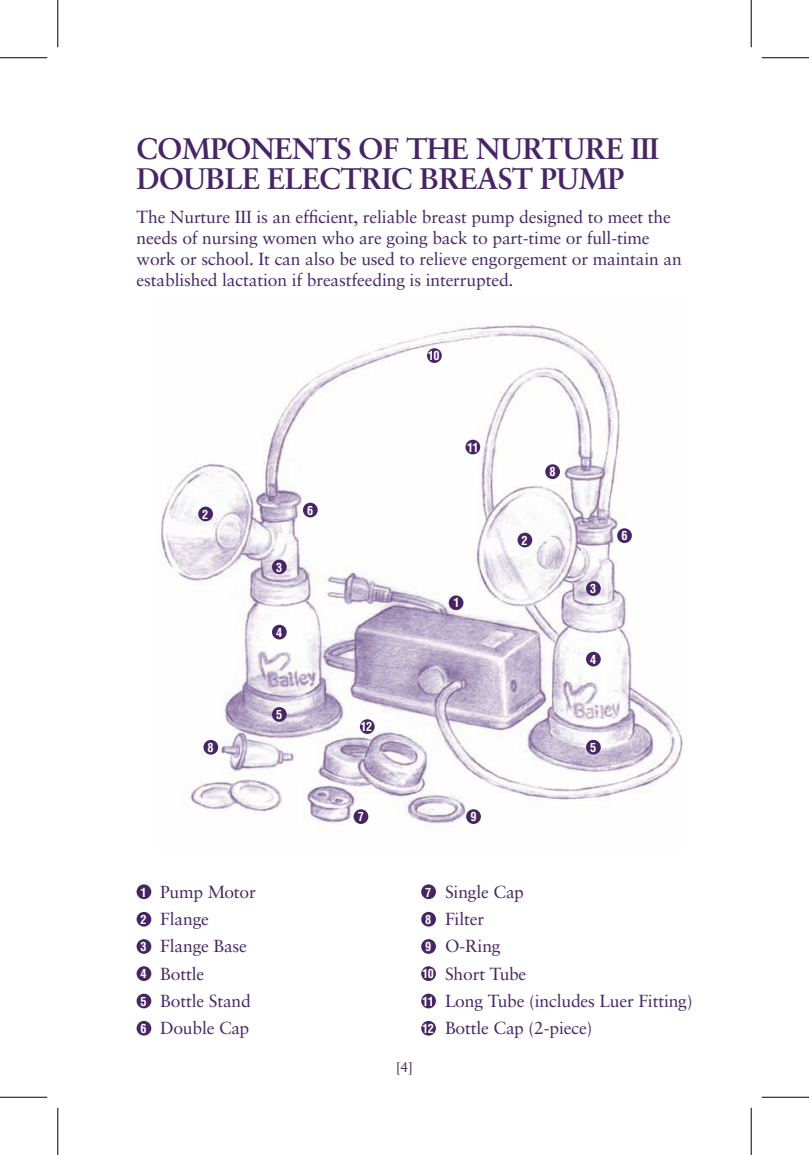
<style>
.page{position:relative;width:809px;height:1155px;background:#fff}
.page>*{position:absolute;margin:0;border:0;box-sizing:border-box;transform-origin:0 0}
.t1{font:700 29.75px/29.8px "Sabon LT Std";letter-spacing:-.025em;color:#472565}
.t2{font:17.5px/27.3px "Sabon LT Std";letter-spacing:-.01em;color:#472565}
.t3{font:14px "Sabon LT Std";color:#472565}
.t4{font:700 condensed 12.25px "Helvetica";color:#fff}
.s1{font-family:"Helvetica";font-weight:700;font-stretch:condensed;font-size:12.25px;color:#fff}
</style>
<div class="page">
<img style="left:160px;top:324px;width:523px;height:503px">
<div style="left:421px;top:994px;width:15px;height:14px;background:#472565;border-radius:50%"></div>
<div style="left:421px;top:1021px;width:15px;height:15px;background:#472565;border-radius:50%"></div>
<div style="left:421px;top:966px;width:15px;height:15px;background:#472565;border-radius:50%"></div>
<div style="left:421px;top:939px;width:15px;height:15px;background:#472565;border-radius:50%"></div>
<div style="left:421px;top:912px;width:15px;height:15px;background:#472565;border-radius:50%"></div>
<div style="left:421px;top:884px;width:15px;height:15px;background:#472565;border-radius:50%"></div>
<div style="left:136px;top:884px;width:15px;height:15px;background:#472565;border-radius:50%"></div>
<div style="left:136px;top:912px;width:15px;height:15px;background:#472565;border-radius:50%"></div>
<div style="left:136px;top:939px;width:15px;height:15px;background:#472565;border-radius:50%"></div>
<div style="left:136px;top:966px;width:15px;height:15px;background:#472565;border-radius:50%"></div>
<div style="left:136px;top:994px;width:15px;height:14px;background:#472565;border-radius:50%"></div>
<div style="left:136px;top:1021px;width:15px;height:15px;background:#472565;border-radius:50%"></div>
<div style="left:448px;top:595px;width:15px;height:15px;background:#472565;border-radius:50%"></div>
<div style="left:427px;top:348px;width:15px;height:15px;background:#472565;border-radius:50%"></div>
<div style="left:465px;top:440px;width:15px;height:14px;background:#472565;border-radius:50%"></div>
<div style="left:198px;top:507px;width:15px;height:14px;background:#472565;border-radius:50%"></div>
<div style="left:517px;top:533px;width:15px;height:14px;background:#472565;border-radius:50%"></div>
<div style="left:586px;top:581px;width:14px;height:15px;background:#472565;border-radius:50%"></div>
<div style="left:272px;top:559px;width:15px;height:15px;background:#472565;border-radius:50%"></div>
<div style="left:272px;top:625px;width:15px;height:14px;background:#472565;border-radius:50%"></div>
<div style="left:586px;top:652px;width:14px;height:14px;background:#472565;border-radius:50%"></div>
<div style="left:272px;top:707px;width:15px;height:15px;background:#472565;border-radius:50%"></div>
<div style="left:586px;top:740px;width:14px;height:15px;background:#472565;border-radius:50%"></div>
<div style="left:617px;top:528px;width:15px;height:15px;background:#472565;border-radius:50%"></div>
<div style="left:203px;top:740px;width:15px;height:15px;background:#472565;border-radius:50%"></div>
<div style="left:360px;top:719px;width:14px;height:15px;background:#472565;border-radius:50%"></div>
<div style="left:353px;top:809px;width:15px;height:15px;background:#472565;border-radius:50%"></div>
<div style="left:466px;top:809px;width:15px;height:15px;background:#472565;border-radius:50%"></div>
<div style="left:303px;top:503px;width:14px;height:14px;background:#472565;border-radius:50%"></div>
<div style="left:545px;top:464px;width:15px;height:15px;background:#472565;border-radius:50%"></div>
<hr style="left:0;top:57px;width:47px;height:1px;background:#000">
<hr style="left:761px;top:57px;width:47px;height:1px;background:#000">
<hr style="left:0;top:1097px;width:47px;height:1px;background:#000">
<hr style="left:761px;top:1097px;width:47px;height:1px;background:#000">
<hr style="left:57px;top:0;width:1px;height:47px;background:#000">
<hr style="left:57px;top:1108px;width:1px;height:47px;background:#000">
<hr style="left:750px;top:0;width:1px;height:47px;background:#000">
<hr style="left:750px;top:1108px;width:1px;height:47px;background:#000">
<p class="t1" style="left:136px;top:134px;width:524px">COMPONENTS OF THE NURTURE III<br>DOUBLE ELECTRIC BREAST PUMP</p>
<p class="t2" style="left:136px;top:206px;width:546px;line-height:21px">The Nurture III is an efficient, reliable breast pump designed to meet the needs of nursing women who are going back to part-time or full-time work or school. It can also be used to relieve engorgement or maintain an established lactation if breastfeeding is interrupted.</p>
<p class="t4" style="left:202px;top:507px;width:8px">2</p>
<p class="t4" style="left:208px;top:740px;width:8px">8</p>
<p class="t4" style="left:276px;top:560px;width:8px">3</p>
<p class="t4" style="left:276px;top:625px;width:8px">4</p>
<p class="t4" style="left:307px;top:503px;width:8px">6</p>
<p class="t4" style="left:276px;top:707px;width:8px">5</p>
<p class="t4" style="left:427px;top:348px;width:13px">10</p>
<p class="t4" style="left:467px;top:440px;width:13px">11</p>
<p class="t4" style="left:360px;top:719px;width:13px">12</p>
<p class="t4" style="left:453px;top:596px;width:8px">1</p>
<p class="t4" style="left:358px;top:809px;width:8px">7</p>
<p class="t4" style="left:470px;top:809px;width:8px">9</p>
<p class="t4" style="left:549px;top:464px;width:8px">8</p>
<p class="t4" style="left:521px;top:533px;width:8px">2</p>
<p class="t4" style="left:590px;top:581px;width:8px">3</p>
<p class="t4" style="left:590px;top:652px;width:8px">4</p>
<p class="t4" style="left:621px;top:528px;width:8px">6</p>
<p class="t4" style="left:590px;top:740px;width:8px">5</p>
<p class="t2" style="left:140px;top:878px;width:117px"><span class="s1">1</span> Pump Motor<br><span class="s1">2</span> Flange<br><span class="s1">3</span> Flange Base<br><span class="s1">4</span> Bottle<br><span class="s1">5</span> Bottle Stand<br><span class="s1">6</span> Double Cap</p>
<p class="t2" style="left:422px;top:878px;width:272px"><span class="s1">7</span> Single Cap<br><span class="s1">8</span> Filter<br><span class="s1">9</span> O-Ring<br><span class="s1">10</span> Short Tube<br><span class="s1">11</span> Long Tube (includes Luer Fitting)<br><span class="s1">12</span> Bottle Cap (2-piece)</p>
<p class="t3" style="left:396px;top:1058px;width:18px">[4]</p>
</div>
